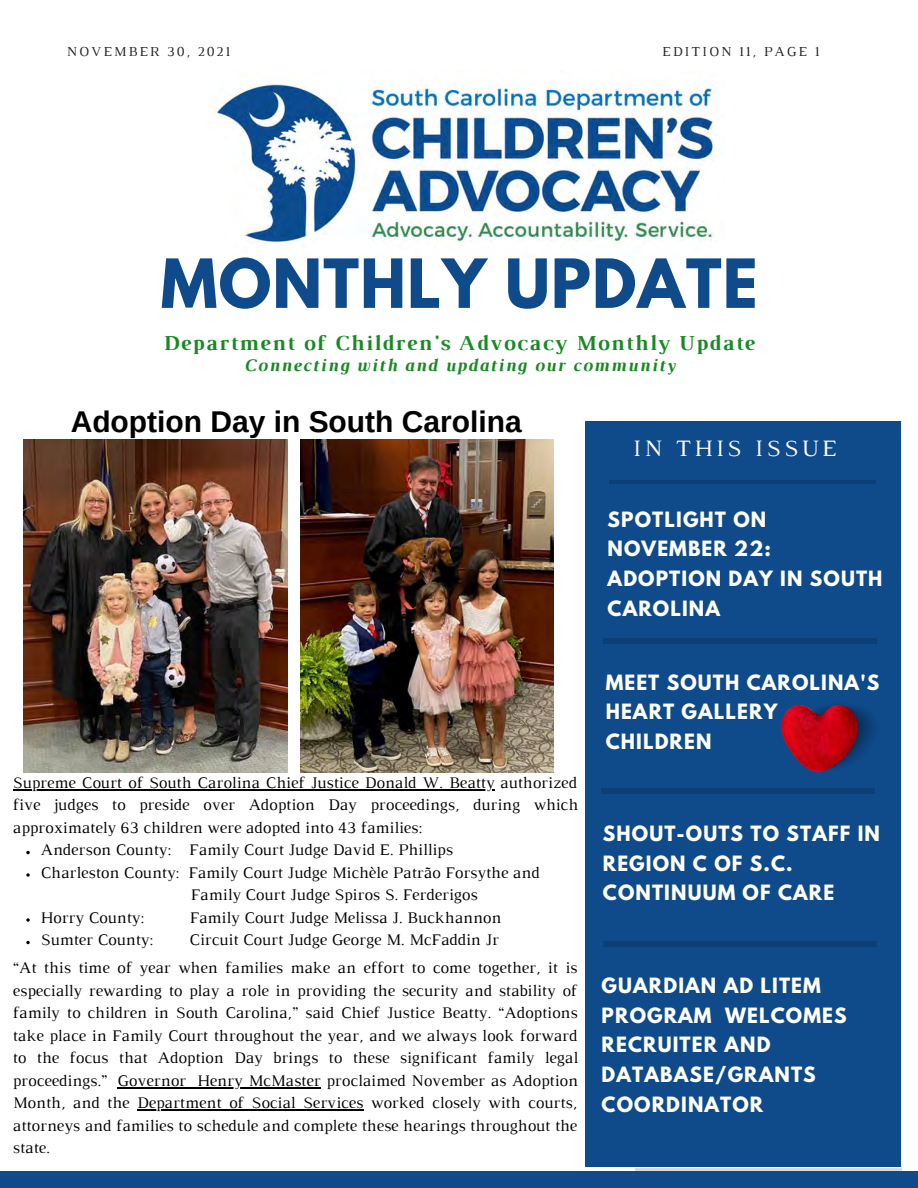
<style>
.page{position:relative;width:918px;height:1188px;background:#fff}
.page>*{position:absolute;margin:0;border:0;box-sizing:border-box;transform-origin:0 0}
.t1{font:700 60px "League Spartan";letter-spacing:.02em;color:#0f4a8a}
.t2{font:700 30px "Arimo";color:#000}
.t3{font:24px "Luthier";letter-spacing:.14em;color:#fffff9}
.t4{font:700 21.75px "Luthier";letter-spacing:.07em;color:#188923}
.t5{font:700 18.6px/29.7px "League Spartan";letter-spacing:.06em;color:#fffff9}
.t6{font:italic 700 18px "Luthier";letter-spacing:.07em;color:#188923}
.t7{font:16.5px/22.5px "Luthier";color:#000;text-align:justify}
.t8{font:13.95px "Luthier";letter-spacing:.14em;color:#222}
</style>
<div class="page">
<div style="left:586px;top:421px;width:315px;height:746px;background:#0f4a8a"></div>
<hr style="left:635px;top:1169px;width:267px;height:3px;background:#000">
<hr style="left:609px;top:480px;width:267px;height:4px;background:#0c3f75">
<div style="left:0;top:1172px;width:918px;height:16px;background:#0f4a8a"></div>
<img style="left:214px;top:84px;width:502px;height:163px">
<div style="left:603px;top:638px;width:273px;height:6px;background:#0c3f75"></div>
<div style="left:602px;top:788px;width:273px;height:6px;background:#0c3f75"></div>
<div style="left:603px;top:941px;width:274px;height:6px;background:#0c3f75"></div>
<img style="left:780px;top:704px;width:94px;height:68px">
<img style="left:23px;top:439px;width:265px;height:333px">
<img style="left:301px;top:439px;width:253px;height:333px">
<svg style="left:26px;top:851px;width:4px;height:3px"></svg>
<svg style="left:26px;top:873px;width:4px;height:4px"></svg>
<svg style="left:26px;top:918px;width:4px;height:4px"></svg>
<svg style="left:26px;top:941px;width:4px;height:3px"></svg>
<hr style="left:13px;top:789px;width:482px;height:1px;background:#000">
<hr style="left:118px;top:1087px;width:68px;height:1px;background:#000">
<svg style="left:186px;top:1087px;width:12px;height:1px"></svg>
<hr style="left:198px;top:1087px;width:123px;height:1px;background:#000">
<hr style="left:137px;top:1109px;width:226px;height:2px;background:#000">
<p class="t8" style="left:67px;top:46px;width:165px">NOVEMBER 30, 2021</p>
<p class="t8" style="left:662px;top:46px;width:159px">EDITION 11, PAGE 1</p>
<p class="t1" style="left:161px;top:254px;width:598px">MONTHLY UPDATE</p>
<p class="t4" style="left:163px;top:335px;width:593px">Department of Children's Advocacy Monthly Update</p>
<p class="t6" style="left:243px;top:359px;width:433px">Connecting with and updating our community</p>
<p class="t2" style="left:71px;top:405px;width:452px">Adoption Day in South Carolina</p>
<p class="t7" style="left:13px;top:772px;width:567px">Supreme Court of South Carolina Chief Justice Donald W. Beatty authorized five judges to preside over Adoption Day proceedings, during which approximately 63 children were adopted into 43 families:</p>
<p class="t7" style="left:41px;top:840px;width:414px">Anderson County: Family Court Judge David E. Phillips</p>
<p class="t7" style="left:41px;top:862px;width:500px">Charleston County: Family Court Judge Michèle Patrão Forsythe and</p>
<p class="t7" style="left:41px;top:907px;width:105px">Horry County:</p>
<p class="t7" style="left:190px;top:907px;width:313px">Family Court Judge Melissa J. Buckhannon</p>
<p class="t7" style="left:41px;top:930px;width:114px">Sumter County:</p>
<p class="t7" style="left:190px;top:930px;width:311px">Circuit Court Judge George M. McFaddin Jr</p>
<p class="t7" style="left:191px;top:885px;width:288px">Family Court Judge Spiros S. Ferderigos</p>
<p class="t7" style="left:13px;top:958px;width:567px">“At this time of year when families make an effort to come together, it is especially rewarding to play a role in providing the security and stability of family to children in South Carolina,” said Chief Justice Beatty. “Adoptions take place in Family Court throughout the year, and we always look forward to the focus that Adoption Day brings to these significant family legal proceedings.” Governor Henry McMaster proclaimed November as Adoption Month, and the Department of Social Services worked closely with courts, attorneys and families to schedule and complete these hearings throughout the state.</p>
<p class="t3" style="left:633px;top:439px;width:205px">IN THIS ISSUE</p>
<p class="t5" style="left:608px;top:507px;width:276px">SPOTLIGHT ON<br>NOVEMBER 22:<br>ADOPTION DAY IN SOUTH<br>CAROLINA</p>
<p class="t5" style="left:606px;top:670px;width:275px">MEET SOUTH CAROLINA'S<br>HEART GALLERY<br>CHILDREN</p>
<p class="t5" style="left:603px;top:821px;width:279px">SHOUT-OUTS TO STAFF IN<br>REGION C OF S.C.<br>CONTINUUM OF CARE</p>
<p class="t5" style="left:602px;top:973px;width:247px">GUARDIAN AD LITEM<br>PROGRAM WELCOMES<br>RECRUITER AND<br>DATABASE/GRANTS<br>COORDINATOR</p>
</div>
